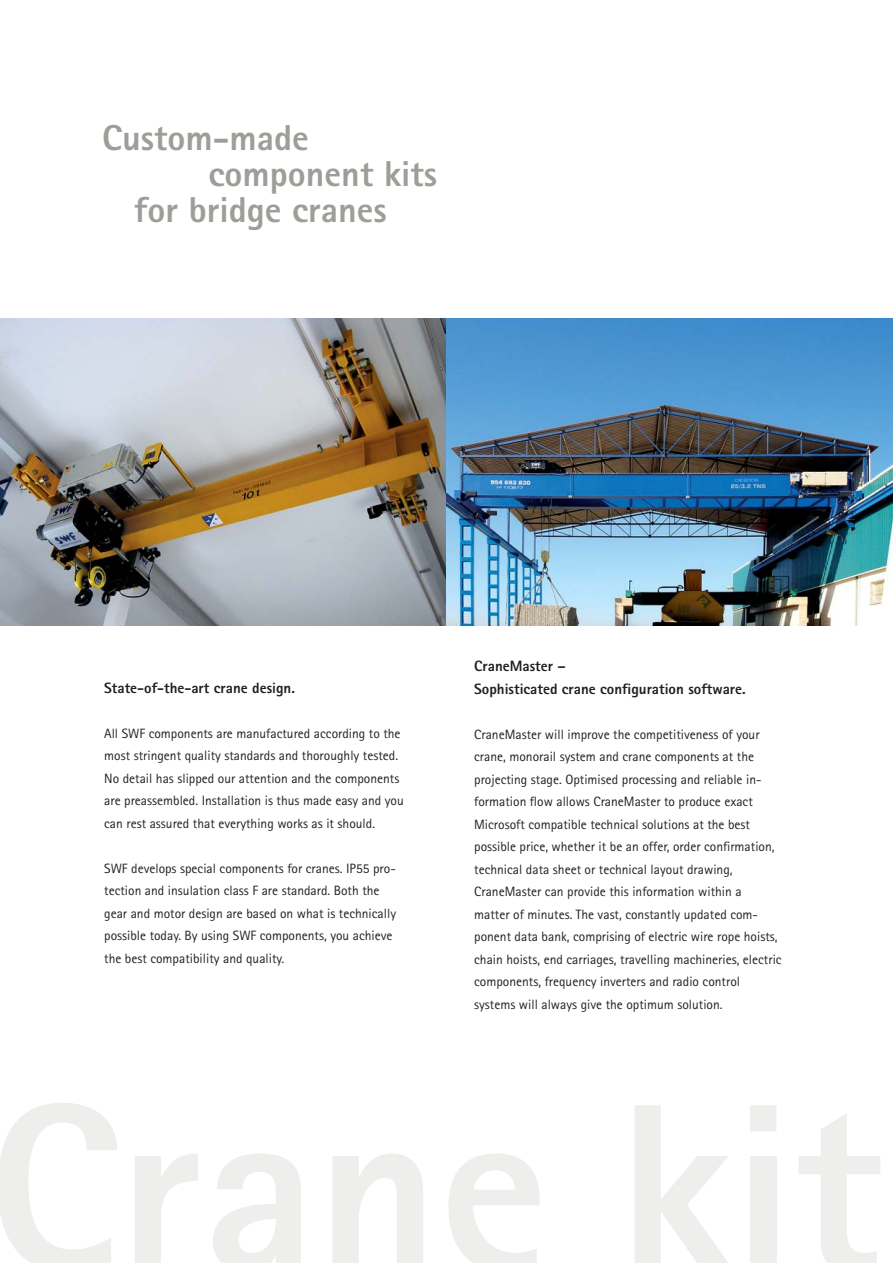
<style>
.page{position:relative;width:893px;height:1263px;background:#fff}
.page>*{position:absolute;margin:0;border:0;box-sizing:border-box;transform-origin:0 0}
.t1{font:800 36px "AT Rotis Sans Serif";color:#9e9d98}
.t2{font:800 15px/22.5px "AT Rotis Sans Serif";color:#231f20}
.t3{font:13.5px/22.5px "AT Rotis Sans Serif";color:#231f20}
</style>
<div class="page">
<svg style="left:799px;top:1114px;width:81px;height:149px"></svg>
<svg style="left:0;top:1103px;width:776px;height:160px"></svg>
<img style="left:0;top:319px;width:893px;height:306px">
<h1 class="t1" style="left:102px;top:124px;width:208px">Custom-made</h1>
<h1 class="t1" style="left:209px;top:160px;width:230px">component kits</h1>
<h1 class="t1" style="left:134px;top:196px;width:254px">for bridge cranes</h1>
<p class="t2" style="left:104px;top:678px;width:192px">State-of-the-art crane design.</p>
<p class="t3" style="left:104px;top:723px;width:301px">All SWF components are manufactured according to the most stringent quality standards and thoroughly tested.<br>No detail has slipped our attention and the components are preassembled. Installation is thus made easy and you can rest assured that everything works as it should.</p>
<p class="t3" style="left:104px;top:858px;width:293px">SWF develops special components for cranes. IP55 pro&shy;tection and insulation class F are standard. Both the gear and motor design are based on what is technically possible today. By using SWF components, you achieve the best compatibility and quality.</p>
<p class="t2" style="left:474px;top:656px;width:273px">CraneMaster –<br>Sophisticated crane configuration software.</p>
<p class="t3" style="left:474px;top:724px;width:309px">CraneMaster will improve the competitiveness of your crane, monorail system and crane components at the projecting stage. Optimised processing and reliable in&shy;formation flow allows CraneMaster to produce exact Microsoft compatible technical solutions at the best possible price, whether it be an offer, order confirmation, technical data sheet or technical layout drawing, CraneMaster can provide this information within a<br>matter of minutes. The vast, constantly updated com&shy;ponent data bank, comprising of electric wire rope hoists, chain hoists, end carriages, travelling machineries, electric components, frequency inverters and radio control systems will always give the optimum solution.</p>
</div>
